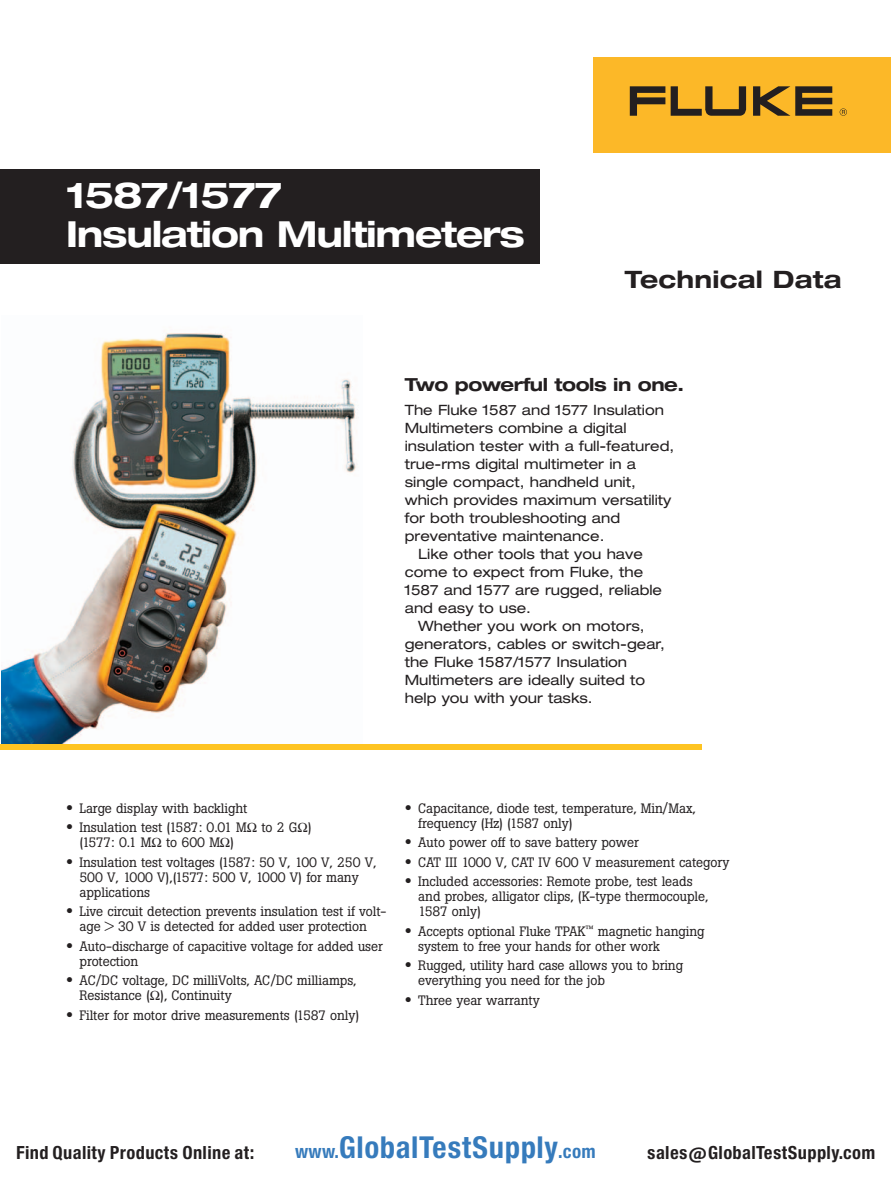
<style>
.page{position:relative;width:891px;height:1188px;background:#fff}
.page>*{position:absolute;margin:0;border:0;box-sizing:border-box;transform-origin:0 0}
.t1{font:700 expanded 36px/39px "Helvetica Neue";letter-spacing:-.035em;color:#fff}
.t2{font:28.8px "Europa Gro Nr 2 SBOP Bol Con";letter-spacing:.02em;color:#367bbc}
.t3{font:700 expanded 24px "Helvetica Neue";letter-spacing:.01em;color:#231f20}
.t4{font:700 expanded 18px "Helvetica Neue";letter-spacing:-.025em;color:#231f20}
.t5{font:17.25px "Europa Gro Nr 2 SBOP Bol Con";letter-spacing:.02em;color:#231f20}
.t6{font:expanded 14.25px "Helvetica Neue";color:#231f20}
.t7{font:13.5px/15px "Boton";letter-spacing:-.005em;color:#231f20}
.s1{font-size:21px}
.s2{font-size:17.7px}
</style>
<div class="page">
<img style="left:1px;top:332px;width:357px;height:412px">
<div style="left:593px;top:57px;width:298px;height:96px;background:#fcb828"></div>
<svg style="left:630px;top:86px;width:35px;height:30px"></svg>
<svg style="left:753px;top:86px;width:79px;height:30px"></svg>
<svg style="left:671px;top:86px;width:75px;height:30px"></svg>
<svg style="left:840px;top:108px;width:7px;height:8px"></svg>
<div style="left:0;top:169px;width:540px;height:94px;background:#231f20"></div>
<div style="left:0;top:744px;width:702px;height:5px;background:#fec422"></div>
<h1 class="t1" style="left:66px;top:180px;width:461px">1587/1577<br>Insulation Multimeters</h1>
<h3 class="t3" style="left:625px;top:271px;width:218px">Technical Data</h3>
<h3 class="t4" style="left:405px;top:378px;width:281px">Two powerful tools in one.</h3>
<p class="t6" style="left:405px;top:405px;width:261px">The Fluke 1587 and 1577 Insulation</p>
<p class="t6" style="left:405px;top:423px;width:223px">Multimeters combine a digital</p>
<p class="t6" style="left:405px;top:441px;width:271px">insulation tester with a full-featured,</p>
<p class="t6" style="left:405px;top:459px;width:233px">true-rms digital multimeter in a</p>
<p class="t6" style="left:405px;top:477px;width:233px">single compact, handheld unit,</p>
<p class="t6" style="left:405px;top:495px;width:268px">which provides maximum versatility</p>
<p class="t6" style="left:405px;top:513px;width:217px">for both troubleshooting and</p>
<p class="t6" style="left:405px;top:531px;width:201px">preventative maintenance.</p>
<p class="t6" style="left:418px;top:549px;width:226px">Like other tools that you have</p>
<p class="t6" style="left:405px;top:567px;width:240px">come to expect from Fluke, the</p>
<p class="t6" style="left:405px;top:585px;width:259px">1587 and 1577 are rugged, reliable</p>
<p class="t6" style="left:405px;top:603px;width:128px">and easy to use.</p>
<p class="t6" style="left:418px;top:621px;width:228px">Whether you work on motors,</p>
<p class="t6" style="left:405px;top:639px;width:262px">generators, cables or switch-gear,</p>
<p class="t6" style="left:405px;top:657px;width:224px">the Fluke 1587/1577 Insulation</p>
<p class="t6" style="left:405px;top:675px;width:242px">Multimeters are ideally suited to</p>
<p class="t6" style="left:405px;top:693px;width:189px">help you with your tasks.</p>
<p class="t7" style="left:66px;top:802px;width:183px"><span class="s1">•</span> Large display with backlight</p>
<p class="t7" style="left:80px;top:821px;width:234px;text-indent:-14px"><span class="s1">•</span> Insulation test (1587: 0.01 M to 2 G ) (1577: 0.1 M to 600 M )</p>
<p class="t7" style="left:80px;top:856px;width:298px;text-indent:-14px"><span class="s1">•</span> Insulation test voltages (1587: 50 V, 100 V, 250 V,<br>500 V, 1000 V),(1577: 500 V, 1000 V) for many applications</p>
<p class="t7" style="left:66px;top:905px;width:322px;text-align:center"><span class="s1">•</span> Live circuit detection prevents insulation test if volt&shy;age &gt; 30 V is detected for added user protection</p>
<p class="t7" style="left:80px;top:940px;width:305px;text-indent:-14px"><span class="s1">•</span> Auto-discharge of capacitive voltage for added user protection</p>
<p class="t7" style="left:80px;top:974px;width:279px;text-indent:-14px"><span class="s1">•</span> AC/DC voltage, DC milliVolts, AC/DC milliamps,<br>Resistance ( ), Continuity</p>
<p class="t7" style="left:66px;top:1009px;width:295px"><span class="s1">•</span> Filter for motor drive measurements (1587 only)</p>
<p class="t7" style="left:418px;top:802px;width:279px;text-indent:-14px"><span class="s1">•</span> Capacitance, diode test, temperature, Min/Max, frequency (Hz) (1587 only)</p>
<p class="t7" style="left:405px;top:836px;width:236px"><span class="s1">•</span> Auto power off to save battery power</p>
<p class="t7" style="left:405px;top:856px;width:326px"><span class="s1">•</span> CAT III 1000 V, CAT IV 600 V measurement category</p>
<p class="t7" style="left:418px;top:875px;width:292px;text-indent:-14px"><span class="s1">•</span> Included accessories: Remote probe, test leads and probes, alligator clips, (K-type thermocouple,<br>1587 only)</p>
<p class="t7" style="left:418px;top:925px;width:288px;text-indent:-13px"><span class="s1">•</span> Accepts optional Fluke TPAK<sup>™</sup> magnetic hanging system to free your hands for other work</p>
<p class="t7" style="left:418px;top:959px;width:266px;text-indent:-14px"><span class="s1">•</span> Rugged, utility hard case allows you to bring everything you need for the job</p>
<p class="t7" style="left:405px;top:994px;width:136px"><span class="s1">•</span> Three year warranty</p>
<p class="t5" style="left:16px;top:1142px;width:239px">Find Quality Products Online at:</p>
<h2 class="t2" style="left:295px;top:1131px;width:302px"><span class="s2">www.</span>GlobalTestSupply<span class="s2">.com</span></h2>
<p class="t5" style="left:647px;top:1142px;width:230px">sales@GlobalTestSupply.com</p>
</div>
